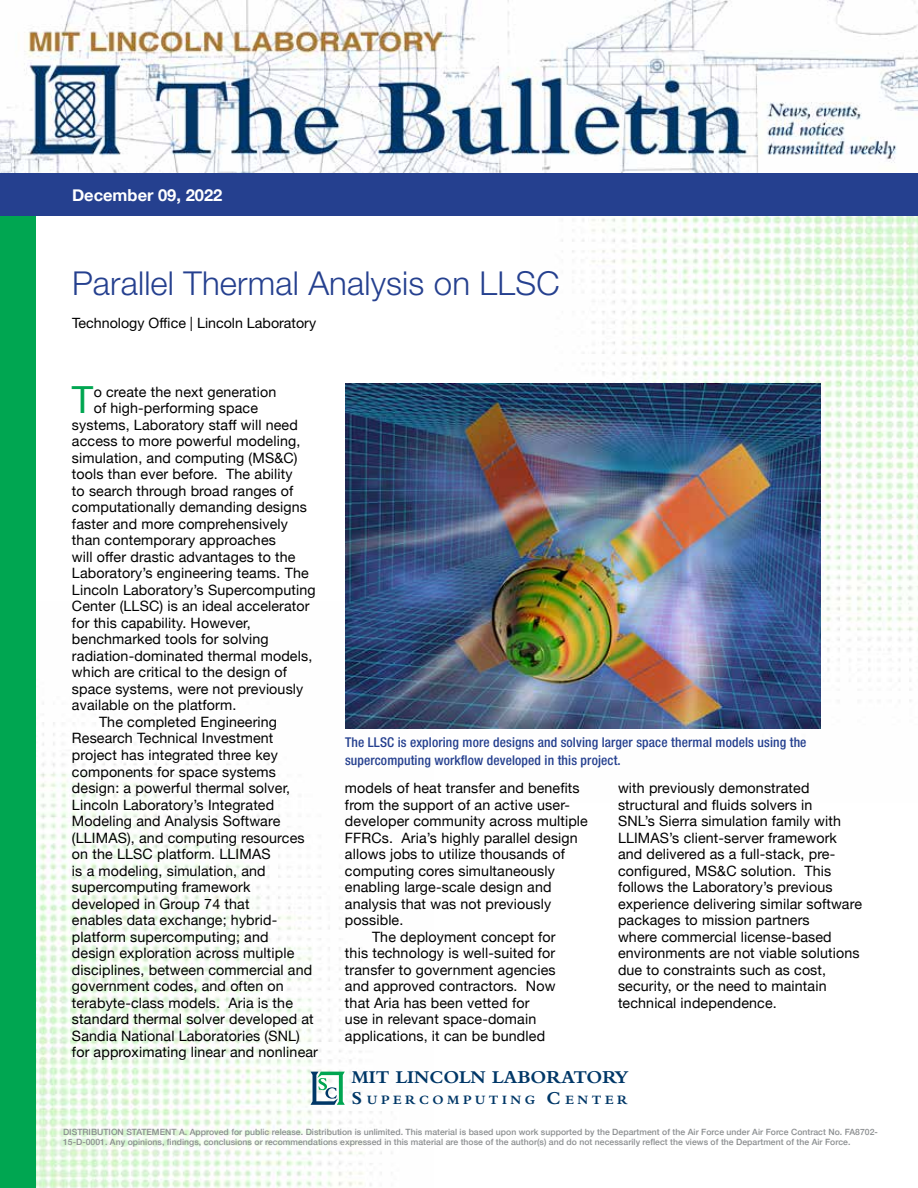
<style>
.page{position:relative;width:918px;height:1188px;background:#fff}
.page>*{position:absolute;margin:0;border:0;box-sizing:border-box;transform-origin:0 0}
.t1{font:37.35px "Helvetica Neue";color:#00a651}
.t2{font:300 33px "Helvetica Neue LT Std";letter-spacing:.005em;color:#25408f}
.t3{font:700 18.9px "Bembo Std";color:#003767}
.t4{font:700 16.5px "Helvetica Neue";color:#fff}
.t5{font:14.25px/16.5px "Helvetica Neue";letter-spacing:.01em;color:#000}
.t6{font:14.25px "Helvetica Neue LT Std";color:#000}
.t7{font:500 condensed 13.5px/18px "Helvetica Neue LT Std";letter-spacing:.01em;color:#25408f}
.t8{font:700 13.35px "Bembo Std";letter-spacing:.265em;color:#003767}
.t9{font:500 8.7px/10.2px "Helvetica Neue";letter-spacing:.005em;color:#8b8e90}
.s1{font-size:19.05px}
</style>
<div class="page">
<img style="left:561px;top:216px;width:357px;height:485px">
<img style="left:36px;top:703px;width:356px;height:485px">
<div style="left:0;top:211px;width:36px;height:977px;background:#00a651"></div>
<img style="left:0;top:0;width:918px;height:174px">
<div style="left:0;top:174px;width:918px;height:42px;background:#25408f"></div>
<svg style="left:310px;top:1072px;width:35px;height:33px"></svg>
<img style="left:345px;top:383px;width:476px;height:346px">
<p class="t4" style="left:72px;top:183px;width:152px">December 09, 2022</p>
<h2 class="t2" style="left:72px;top:263px;width:489px">Parallel Thermal Analysis on LLSC</h2>
<p class="t6" style="left:72px;top:314px;width:246px">Technology Office | Lincoln Laboratory</p>
<h1 class="t1" style="left:72px;top:373px;width:23px">T</h1>
<p class="t5" style="left:94px;top:384px;width:184px">o create the next generation</p>
<p class="t5" style="left:94px;top:401px;width:166px">of high-performing space</p>
<p class="t5" style="left:72px;top:417px;width:227px">systems, Laboratory staff will need</p>
<p class="t5" style="left:72px;top:434px;width:230px">access to more powerful modeling,</p>
<p class="t5" style="left:72px;top:450px;width:227px">simulation, and computing (MS&amp;C)</p>
<p class="t5" style="left:72px;top:467px;width:222px">tools than ever before. The ability</p>
<p class="t5" style="left:72px;top:483px;width:223px">to search through broad ranges of</p>
<p class="t5" style="left:72px;top:500px;width:237px">computationally demanding designs</p>
<p class="t5" style="left:72px;top:516px;width:217px">faster and more comprehensively</p>
<p class="t5" style="left:72px;top:533px;width:205px">than contemporary approaches</p>
<p class="t5" style="left:72px;top:549px;width:225px">will offer drastic advantages to the</p>
<p class="t5" style="left:72px;top:566px;width:238px">Laboratory’s engineering teams. The</p>
<p class="t5" style="left:72px;top:582px;width:245px">Lincoln Laboratory’s Supercomputing</p>
<p class="t5" style="left:72px;top:599px;width:239px">Center (LLSC) is an ideal accelerator</p>
<p class="t5" style="left:72px;top:615px;width:180px">for this capability. However,</p>
<p class="t5" style="left:72px;top:632px;width:198px">benchmarked tools for solving</p>
<p class="t5" style="left:72px;top:648px;width:242px">radiation-dominated thermal models,</p>
<p class="t5" style="left:72px;top:665px;width:217px">which are critical to the design of</p>
<p class="t5" style="left:72px;top:681px;width:233px">space systems, were not previously</p>
<p class="t5" style="left:72px;top:698px;width:166px">available on the platform.</p>
<p class="t5" style="left:99px;top:714px;width:180px">The completed Engineering</p>
<p class="t5" style="left:72px;top:731px;width:203px">Research Technical Investment</p>
<p class="t5" style="left:72px;top:748px;width:207px">project has integrated three key</p>
<p class="t5" style="left:72px;top:764px;width:205px">components for space systems</p>
<p class="t5" style="left:72px;top:781px;width:220px">design: a powerful thermal solver,</p>
<p class="t5" style="left:72px;top:797px;width:204px">Lincoln Laboratory’s Integrated</p>
<p class="t5" style="left:72px;top:814px;width:210px">Modeling and Analysis Software</p>
<p class="t5" style="left:72px;top:830px;width:234px">(LLIMAS), and computing resources</p>
<p class="t5" style="left:72px;top:847px;width:200px">on the LLSC platform. LLIMAS</p>
<p class="t5" style="left:72px;top:863px;width:195px">is a modeling, simulation, and</p>
<p class="t5" style="left:72px;top:880px;width:180px">supercomputing framework</p>
<p class="t5" style="left:72px;top:896px;width:179px">developed in Group 74 that</p>
<p class="t5" style="left:72px;top:913px;width:207px">enables data exchange; hybrid-</p>
<p class="t5" style="left:72px;top:929px;width:198px">platform supercomputing; and</p>
<p class="t5" style="left:72px;top:946px;width:224px">design exploration across multiple</p>
<p class="t5" style="left:72px;top:962px;width:242px">disciplines, between commercial and</p>
<p class="t5" style="left:72px;top:979px;width:213px">government codes, and often on</p>
<p class="t5" style="left:72px;top:995px;width:223px">terabyte-class models. Aria is the</p>
<p class="t5" style="left:72px;top:1012px;width:243px">standard thermal solver developed at</p>
<p class="t5" style="left:72px;top:1028px;width:229px">Sandia National Laboratories (SNL)</p>
<p class="t5" style="left:72px;top:1045px;width:248px">for approximating linear and nonlinear</p>
<p class="t7" style="left:345px;top:733px;width:463px">The LLSC is exploring more designs and solving larger space thermal models using the supercomputing workflow developed in this project.</p>
<p class="t5" style="left:345px;top:781px;width:236px">models of heat transfer and benefits</p>
<p class="t5" style="left:345px;top:797px;width:226px">from the support of an active user-</p>
<p class="t5" style="left:345px;top:814px;width:244px">developer community across multiple</p>
<p class="t5" style="left:345px;top:830px;width:234px">FFRCs. Aria’s highly parallel design</p>
<p class="t5" style="left:345px;top:847px;width:221px">allows jobs to utilize thousands of</p>
<p class="t5" style="left:345px;top:863px;width:212px">computing cores simultaneously</p>
<p class="t5" style="left:345px;top:880px;width:208px">enabling large-scale design and</p>
<p class="t5" style="left:345px;top:896px;width:208px">analysis that was not previously</p>
<p class="t5" style="left:345px;top:913px;width:60px">possible.</p>
<p class="t5" style="left:372px;top:929px;width:185px">The deployment concept for</p>
<p class="t5" style="left:345px;top:946px;width:212px">this technology is well-suited for</p>
<p class="t5" style="left:345px;top:962px;width:212px">transfer to government agencies</p>
<p class="t5" style="left:345px;top:979px;width:212px">and approved contractors. Now</p>
<p class="t5" style="left:345px;top:995px;width:186px">that Aria has been vetted for</p>
<p class="t5" style="left:345px;top:1012px;width:193px">use in relevant space-domain</p>
<p class="t5" style="left:345px;top:1028px;width:202px">applications, it can be bundled</p>
<p class="t5" style="left:618px;top:781px;width:246px">with previously demonstrated structural and fluids solvers in<br>SNL’s Sierra simulation family with LLIMAS’s client-server framework and delivered as a full-stack, pre&shy;configured, MS&amp;C solution. This follows the Laboratory’s previous experience delivering similar software packages to mission partners<br>where commercial license-based environments are not viable solutions due to constraints such as cost, security, or the need to maintain technical independence.</p>
<h3 class="t3" style="left:352px;top:1067px;width:279px">MIT LINCOLN LABORATORY</h3>
<p class="t8" style="left:352px;top:1092px;width:278px"><span class="s1">S</span> UPERCOMPUTING <span class="s1">C</span> ENTER</p>
<p class="t9" style="left:63px;top:1126px;width:817px">DISTRIBUTION STATEMENT A. Approved for public release. Distribution is unlimited. This material is based upon work supported by the Department of the Air Force under Air Force Contract No. FA8702-<br>15-D-0001. Any opinions, findings, conclusions or recommendations expressed in this material are those of the author(s) and do not necessarily reflect the views of the Department of the Air Force.</p>
</div>
